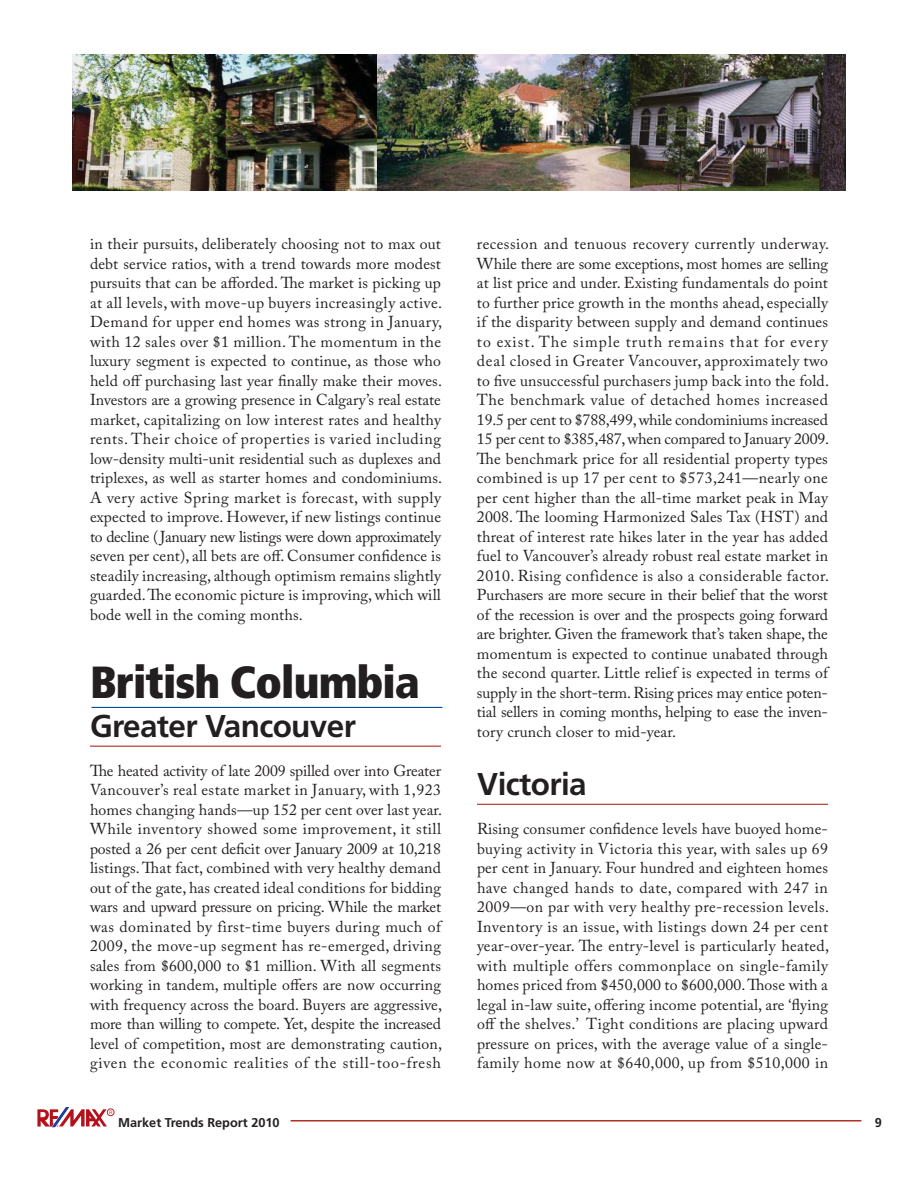
<style>
.page{position:relative;width:918px;height:1188px;background:#fff}
.page>*{position:absolute;margin:0;border:0;box-sizing:border-box;transform-origin:0 0}
.t1{font:900 condensed 45px "Frutiger LT Std";letter-spacing:-.02em;color:#231f20}
.t2{font:700 31.5px "Frutiger LT Std";letter-spacing:-.02em;color:#231f20}
.t3{font:15.75px/19.5px "Adobe Caslon Pro";letter-spacing:.01em;color:#231f20;text-align:justify}
.t4{font:700 12.75px "Frutiger LT Std";color:#231f20}
.t5{font:4.8px "Helvetica Neue LT Std";color:#be2025}
</style>
<div class="page">
<svg style="left:37px;top:1107px;width:70px;height:20px"></svg>
<div style="left:107px;top:1109px;width:7px;height:7px;border:1px solid #be2025;border-radius:50%"></div>
<hr style="left:291px;top:1120px;width:570px;height:2px;background:#b12e25">
<img style="left:72px;top:54px;width:774px;height:136px">
<hr style="left:90px;top:746px;width:351px;height:1px;background:#b12e25">
<hr style="left:91px;top:707px;width:351px;height:1px;background:#0651a0">
<hr style="left:477px;top:804px;width:351px;height:1px;background:#b12e25">
<p class="t3" style="left:90px;top:235px;width:354px">in their pursuits, deliberately choosing not to max out debt service ratios, with a trend towards more modest pursuits that can be afforded. The market is picking up at all levels, with move-up buyers increasingly active.<br>Demand for upper end homes was strong in January, with 12 sales over $1 million. The momentum in the luxury segment is expected to continue, as those who held off purchasing last year finally make their moves.<br>Investors are a growing presence in Calgary’s real estate market, capitalizing on low interest rates and healthy rents. Their choice of properties is varied including low-density multi-unit residential such as duplexes and triplexes, as well as starter homes and condominiums.<br>A very active Spring market is forecast, with supply expected to improve. However, if new listings continue to decline (January new listings were down approximately seven per cent), all bets are off. Consumer confidence is steadily increasing, although optimism remains slightly guarded. The economic picture is improving, which will bode well in the coming months.</p>
<p class="t3" style="left:477px;top:235px;width:354px">recession and tenuous recovery currently underway.<br>While there are some exceptions, most homes are selling at list price and under. Existing fundamentals do point to further price growth in the months ahead, especially if the disparity between supply and demand continues to exist. The simple truth remains that for every deal closed in Greater Vancouver, approximately two to five unsuccessful purchasers jump back into the fold.<br>The benchmark value of detached homes increased 19.5 per cent to $788,499, while condominiums increased 15 per cent to $385,487, when compared to January 2009.<br>The benchmark price for all residential property types combined is up 17 per cent to $573,241—nearly one per cent higher than the all-time market peak in May 2008. The looming Harmonized Sales Tax (HST) and threat of interest rate hikes later in the year has added fuel to Vancouver’s already robust real estate market in 2010. Rising confidence is also a considerable factor.<br>Purchasers are more secure in their belief that the worst of the recession is over and the prospects going forward are brighter. Given the framework that’s taken shape, the momentum is expected to continue unabated through the second quarter. Little relief is expected in terms of supply in the short-term. Rising prices may entice poten&shy;tial sellers in coming months, helping to ease the inven-</p>
<h1 class="t1" style="left:90px;top:661px;width:332px">British Columbia</h1>
<h2 class="t2" style="left:90px;top:710px;width:267px">Greater Vancouver</h2>
<p class="t3" style="left:477px;top:723px;width:201px">tory crunch closer to mid-year.</p>
<p class="t3" style="left:90px;top:762px;width:354px">The heated activity of late 2009 spilled over into Greater Vancouver’s real estate market in January, with 1,923 homes changing hands—up 152 per cent over last year.<br>While inventory showed some improvement, it still posted a 26 per cent deficit over January 2009 at 10,218 listings. That fact, combined with very healthy demand out of the gate, has created ideal conditions for bidding wars and upward pressure on pricing. While the market was dominated by first-time buyers during much of 2009, the move-up segment has re-emerged, driving sales from $600,000 to $1 million. With all segments working in tandem, multiple offers are now occurring with frequency across the board. Buyers are aggressive, more than willing to compete. Yet, despite the increased level of competition, most are demonstrating caution, given the economic realities of the still-too-fresh</p>
<p class="t5" style="left:109px;top:1110px;width:5px">R</p>
<p class="t4" style="left:118px;top:1116px;width:163px">Market Trends Report 2010</p>
<h2 class="t2" style="left:477px;top:768px;width:111px">Victoria</h2>
<p class="t3" style="left:477px;top:820px;width:354px">Rising consumer confidence levels have buoyed home&shy;buying activity in Victoria this year, with sales up 69 per cent in January. Four hundred and eighteen homes have changed hands to date, compared with 247 in 2009—on par with very healthy pre-recession levels.<br>Inventory is an issue, with listings down 24 per cent year-over-year. The entry-level is particularly heated, with multiple offers commonplace on single-family homes priced from $450,000 to $600,000. Those with a legal in-law suite, offering income potential, are ‘flying off the shelves.’ Tight conditions are placing upward pressure on prices, with the average value of a single&shy;family home now at $640,000, up from $510,000 in</p>
<p class="t4" style="left:875px;top:1116px;width:9px">9</p>
</div>
